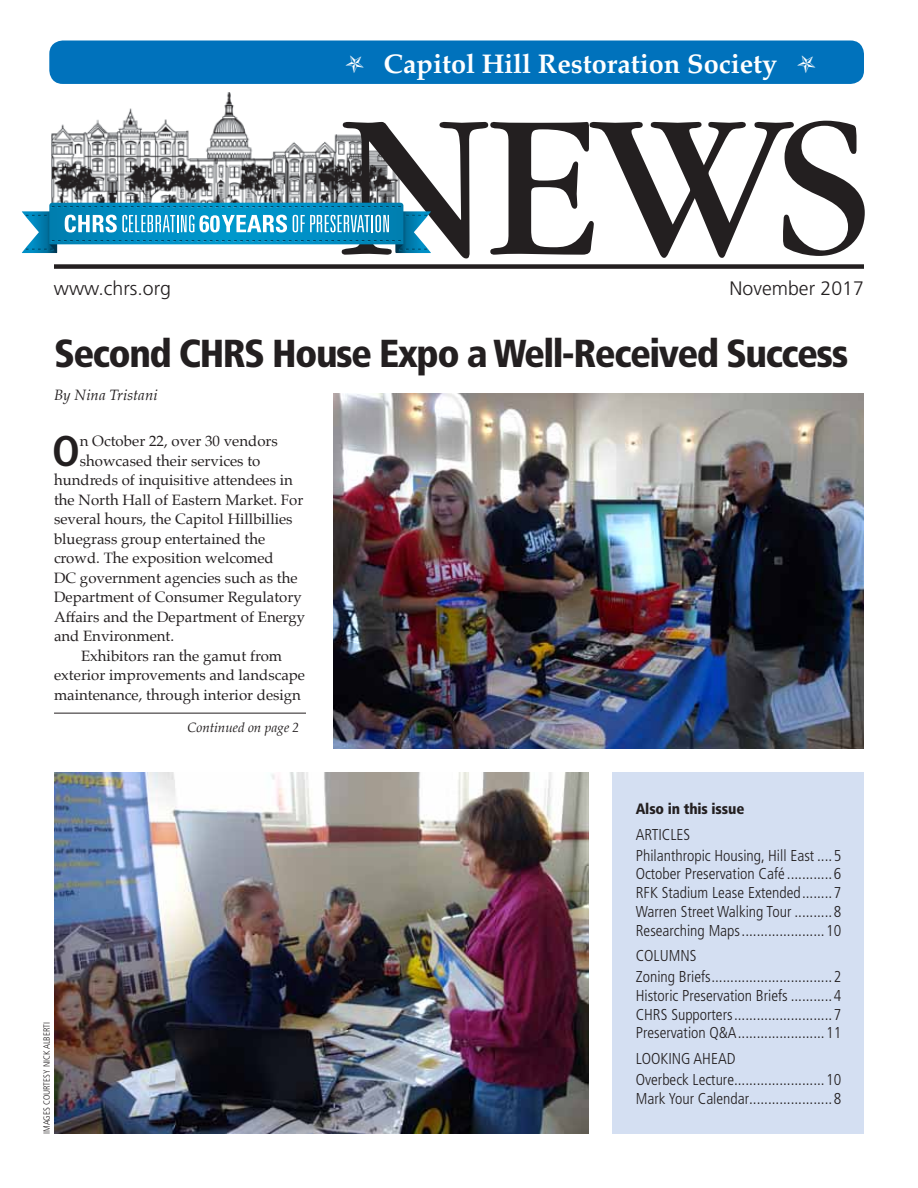
<style>
.page{position:relative;width:918px;height:1188px;background:#fff}
.page>*{position:absolute;margin:0;border:0;box-sizing:border-box;transform-origin:0 0}
.t1{font:700 condensed 42.9px "Frutiger LT Std";color:#231f20}
.t2{font:900 condensed 39px "Frutiger LT Std";letter-spacing:-.04em;color:#231f20}
.t3{font:700 27px "Palatino";color:#fff}
.t4{font:300 19.5px "Frutiger LT";color:#231f20}
.t5{font:300 condensed 15.75px/18.8px "Frutiger LT Std";color:#231f20}
.t6{font:15px "Palatino";color:#231f20}
.t7{font:900 condensed 15px "Frutiger LT Std";letter-spacing:-.01em;color:#231f20}
.t8{font:italic 15px "Palatino";letter-spacing:.005em;color:#231f20}
.t9{font:italic 13.5px "Palatino";letter-spacing:-.005em;color:#231f20}
.t10{font:300 condensed 9px "Frutiger LT Std";color:#231f20}
</style>
<div class="page">
<div style="left:612px;top:773px;width:252px;height:361px;background:#d4dff2"></div>
<div style="left:49px;top:40px;width:815px;height:44px;background:#0072bc;border-radius:14px"></div>
<div style="left:54px;top:264px;width:810px;height:5px;background:#231f20"></div>
<img style="left:52px;top:92px;width:290px;height:111px">
<svg style="left:342px;top:121px;width:523px;height:137px"></svg>
<svg style="left:22px;top:203px;width:410px;height:50px"></svg>
<hr style="left:54px;top:713px;width:252px;height:1px;background:#231f20">
<img style="left:333px;top:394px;width:531px;height:354px">
<img style="left:54px;top:773px;width:534px;height:361px">
<h3 class="t3" style="left:384px;top:41px;width:395px">Capitol Hill Restoration Society</h3>
<p class="t4" style="left:54px;top:277px;width:119px">www.chrs.org</p>
<p class="t4" style="left:730px;top:277px;width:136px">November 2017</p>
<h2 class="t2" style="left:54px;top:330px;width:796px">Second CHRS House Expo a Well-Received Success</h2>
<p class="t8" style="left:54px;top:382px;width:105px">By Nina Tristani</p>
<h1 class="t1" style="left:52px;top:425px;width:29px">O</h1>
<p class="t6" style="left:80px;top:429px;width:199px">n October 22, over 30 vendors</p>
<p class="t6" style="left:80px;top:448px;width:182px">showcased their services to</p>
<p class="t6" style="left:54px;top:468px;width:240px">hundreds of inquisitive attendees in</p>
<p class="t6" style="left:54px;top:487px;width:251px">the North Hall of Eastern Market. For</p>
<p class="t6" style="left:54px;top:507px;width:240px">several hours, the Capitol Hillbillies</p>
<p class="t6" style="left:54px;top:526px;width:213px">bluegrass group entertained the</p>
<p class="t6" style="left:54px;top:546px;width:221px">crowd. The exposition welcomed</p>
<p class="t6" style="left:54px;top:565px;width:245px">DC government agencies such as the</p>
<p class="t6" style="left:54px;top:585px;width:249px">Department of Consumer Regulatory</p>
<p class="t6" style="left:54px;top:604px;width:253px">Affairs and the Department of Energy</p>
<p class="t6" style="left:54px;top:624px;width:122px">and Environment.</p>
<p class="t6" style="left:81px;top:643px;width:203px">Exhibitors ran the gamut from</p>
<p class="t6" style="left:54px;top:663px;width:253px">exterior improvements and landscape</p>
<p class="t6" style="left:54px;top:682px;width:249px">maintenance, through interior design</p>
<p class="t10" style="left:42px;top:1134px;width:113px;rotate:-90deg">imagescourtesynickalberti</p>
<p class="t9" style="left:188px;top:716px;width:113px">Continued on page 2</p>
<p class="t7" style="left:636px;top:800px;width:110px">Also in this issue</p>
<p class="t5" style="left:636px;top:824px;width:207px;line-height:20.9px">ARTICLES<br>Philanthropic Housing, Hill East ....5</p>
<p class="t5" style="left:636px;top:865px;width:207px;text-align:justify">October Preservation Café ............6<br>RFK Stadium Lease Extended........7<br>Warren Street Walking Tour ..........8<br>Researching Maps......................10</p>
<p class="t5" style="left:636px;top:946px;width:207px;line-height:20.9px">COLUMNS<br>Zoning Briefs................................2</p>
<p class="t5" style="left:636px;top:986px;width:207px;text-align:justify">Historic Preservation Briefs ...........4<br>CHRS Supporters..........................7<br>Preservation Q&amp;A.......................11</p>
<p class="t5" style="left:636px;top:1048px;width:207px;line-height:20.9px">LOOKING AHEAD<br>Overbeck Lecture........................10</p>
<p class="t5" style="left:636px;top:1089px;width:207px">Mark Your Calendar......................8</p>
</div>
